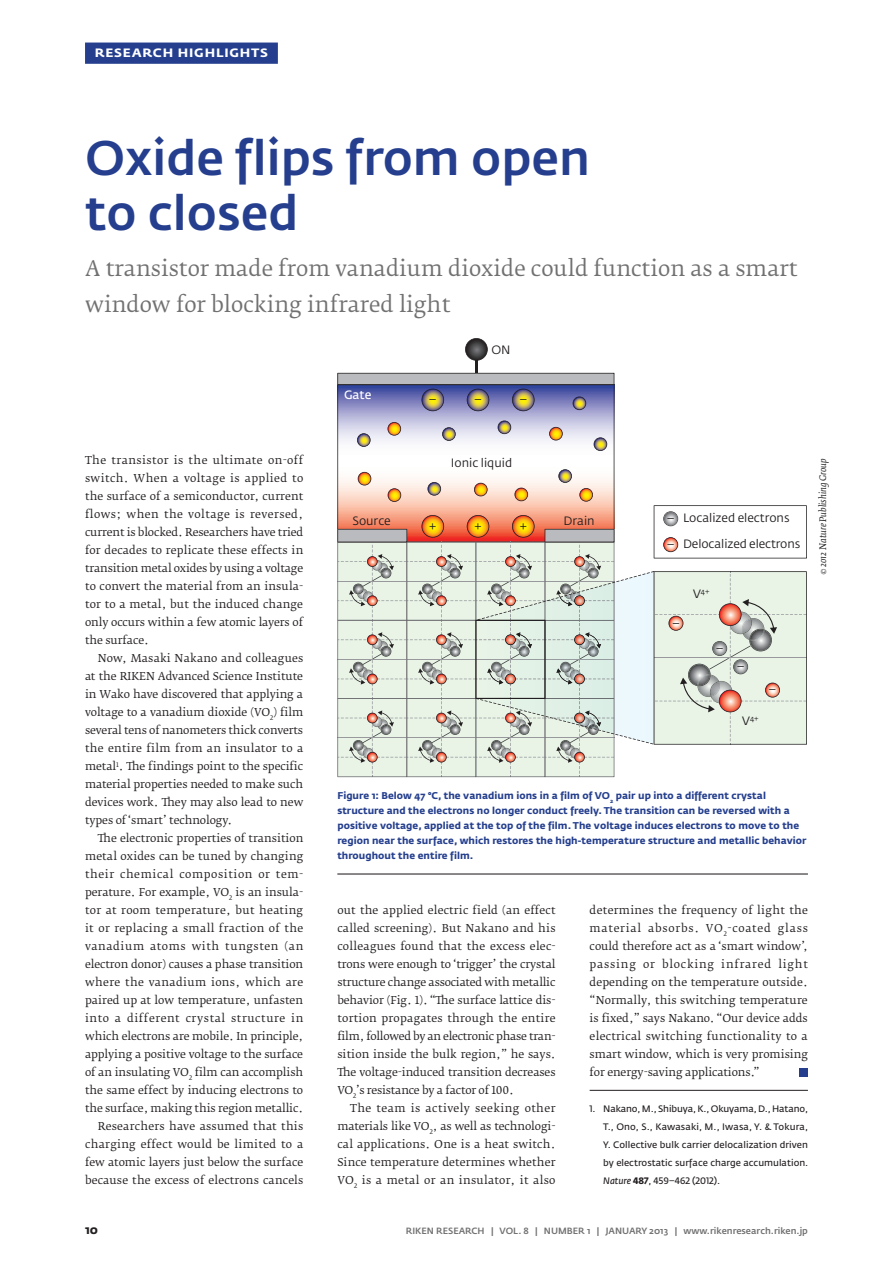
<style>
.page{position:relative;width:893px;height:1263px;background:#fff}
.page>*{position:absolute;margin:0;border:0;box-sizing:border-box;transform-origin:0 0}
.HL_Title{font:500 48px/55.5px "Fedra Sans Pro";color:#253f8e}
.HL_Abstract{font:21px/36px "Fedra Serif B Pro";color:#727172}
.t1{font:12px/26px "Fedra Sans Pro";color:#231f20}
.t2{font:700 12px "Fedra Sans Pro";letter-spacing:.06em;color:#fff;scale:1.1 1}
.t3{font:600 12px "Fedra Sans Pro";color:#fff}
.t4{font:700 12px "Fedra Sans Pro";color:#231f20}
.Body_First{font:10.8px/18px "Fedra Serif B Pro";letter-spacing:-.01em;color:#231f20;text-align:justify}
.Body_Last__Ruled{font:10.8px/18px "Fedra Serif B Pro";color:#231f20;text-align:justify}
.HL_Figure_Legend__R{font:700 9.75px/15px "Fedra Sans Pro";letter-spacing:.005em;color:#253f8e}
.Reference{font:600 9.3px/18px "Fedra Sans Pro";color:#231f20;text-align:justify}
.t5{font:500 9px "Fedra Sans Pro";color:#727172}
.Copyright{font:italic 9px "Fedra Serif B Pro";color:#231f20}
.t6{font:7.5px "Fedra Sans Pro";color:#231f20}
.s1{font-size:12px}
.s2{font-style:italic}
.s3{font-weight:700}
</style>
<div class="page">
<div style="left:85px;top:43px;width:193px;height:21px;background:#253f8e"></div>
<hr style="left:590px;top:1090px;width:218px;height:1px;background:#231f20">
<div style="left:800px;top:1068px;width:8px;height:8px;background:#253f8e"></div>
<svg style="left:337px;top:338px;width:470px;height:439px"></svg>
<hr style="left:337px;top:873px;width:471px;height:1px;background:#231f20">
<p class="t2" style="left:95px;top:46px;width:159px">RESEARCH HIGHLIGHTS</p>
<p class="HL_Title" style="left:85px;top:130px;width:507px">Oxide flips from open to closed</p>
<p class="HL_Abstract" style="left:85px;top:250px;width:714px">A transistor made from vanadium dioxide could function as a smart window for blocking infrared light</p>
<p class="t3" style="left:344px;top:388px;width:29px">Gate</p>
<p class="t1" style="left:491px;top:336px;width:21px">ON</p>
<p class="t1" style="left:429px;top:386px;width:9px">–</p>
<p class="t1" style="left:474px;top:386px;width:9px">–</p>
<p class="t1" style="left:520px;top:386px;width:9px">–</p>
<p class="Body_First" style="left:85px;top:451px;width:220px">The transistor is the ultimate on-off switch. When a voltage is applied to the surface of a semiconductor, current flows; when the voltage is reversed, current is blocked. Researchers have tried for decades to replicate these effects in transition metal oxides by using a voltage to convert the material from an insula&shy;tor to a metal, but the induced change only occurs within a few atomic layers of the surface.</p>
<p class="Body_First" style="left:85px;top:649px;width:220px;text-indent:13px">Now, Masaki Nakano and colleagues at the RIKEN Advanced Science Institute in Wako have discovered that applying a voltage to a vanadium dioxide (VO<sub>2</sub>) film several tens of nanometers thick converts the entire film from an insulator to a metal<sup>1</sup>. The findings point to the specific material properties needed to make such devices work. They may also lead to new types of ‘smart’ technology.</p>
<p class="Body_First" style="left:85px;top:829px;width:220px;text-indent:13px">The electronic properties of transition metal oxides can be tuned by changing their chemical composition or tem&shy;perature. For example, VO<sub>2</sub> is an insula&shy;tor at room temperature, but heating it or replacing a small fraction of the vanadium atoms with tungsten (an electron donor) causes a phase transition where the vanadium ions, which are paired up at low temperature, unfasten into a different crystal structure in which electrons are mobile. In principle, applying a positive voltage to the surface of an insulating VO<sub>2</sub> film can accomplish the same effect by inducing electrons to the surface, making this region metallic.</p>
<p class="Body_First" style="left:85px;top:1117px;width:220px;text-indent:13px">Researchers have assumed that this charging effect would be limited to a few atomic layers just below the surface because the excess of electrons cancels</p>
<p class="t1" style="left:451px;top:450px;width:63px">Ionic liquid</p>
<p class="t1" style="left:352px;top:508px;width:40px">Source</p>
<p class="t1" style="left:563px;top:508px;width:33px">Drain</p>
<p class="t1" style="left:429px;top:513px;width:9px">+</p>
<p class="t1" style="left:474px;top:513px;width:9px">+</p>
<p class="t1" style="left:520px;top:513px;width:9px">+</p>
<p class="t1" style="left:683px;top:505px;width:119px;text-indent:-16px">– Localized electrons<br>Delocalized electrons</p>
<p class="t1" style="left:667px;top:531px;width:9px">–</p>
<p class="t1" style="left:672px;top:609px;width:9px">–</p>
<p class="t6" style="left:693px;top:587px;width:18px"><span class="s1">V</span>4+</p>
<p class="t1" style="left:716px;top:635px;width:9px">–</p>
<p class="t1" style="left:737px;top:653px;width:9px">–</p>
<p class="t6" style="left:742px;top:714px;width:18px"><span class="s1">V</span>4+</p>
<p class="t1" style="left:769px;top:676px;width:9px">–</p>
<p class="Copyright" style="left:818px;top:575px;width:119px;rotate:-90deg">© 2012 Nature Publishing Group</p>
<p class="HL_Figure_Legend__R" style="left:337px;top:788px;width:471px">Figure 1: Below 47 °C, the vanadium ions in a film of VO<sub>2</sub> pair up into a different crystal structure and the electrons no longer conduct freely. The transition can be reversed with a positive voltage, applied at the top of the film. The voltage induces electrons to move to the region near the surface, which restores the high-temperature structure and metallic behavior throughout the entire film.</p>
<p class="Body_First" style="left:337px;top:901px;width:220px">out the applied electric field (an effect called screening). But Nakano and his colleagues found that the excess elec&shy;trons were enough to ‘trigger’ the crystal structure change associated with metallic behavior (Fig. 1). “The surface lattice dis&shy;tortion propagates through the entire film, followed by an electronic phase tran&shy;sition inside the bulk region,” he says.<br>The voltage-induced transition decreases VO<sub>2</sub>’s resistance by a factor of 100.</p>
<p class="Body_Last__Ruled" style="left:337px;top:1099px;width:220px;text-indent:13px">The team is actively seeking other materials like VO<sub>2</sub>, as well as technologi&shy;cal applications. One is a heat switch.<br>Since temperature determines whether VO<sub>2</sub> is a metal or an insulator, it also</p>
<p class="Body_Last__Ruled" style="left:590px;top:901px;width:220px">determines the frequency of light the material absorbs. VO<sub>2</sub>-coated glass could therefore act as a ‘smart window’, passing or blocking infrared light depending on the temperature outside. “Normally, this switching temperature is fixed,” says Nakano. “Our device adds electrical switching functionality to a smart window, which is very promising for energy-saving applications.”</p>
<p class="Reference" style="left:603px;top:1100px;width:207px;text-indent:-14px">1. Nakano, M., Shibuya, K., Okuyama, D., Hatano, T., Ono, S., Kawasaki, M., Iwasa, Y. &amp; Tokura, Y. Collective bulk carrier delocalization driven by electrostatic surface charge accumulation.<br><span class="s2">Nature</span> <span class="s3">487</span>, 459–462 (2012).</p>
<p class="t4" style="left:85px;top:1222px;width:14px">10</p>
<p class="t5" style="left:406px;top:1225px;width:404px">RIKEN RESEARCH | VOL. 8 | NUMBER 1 | JANUARY 2013 | www.rikenresearch.riken.jp</p>
</div>
